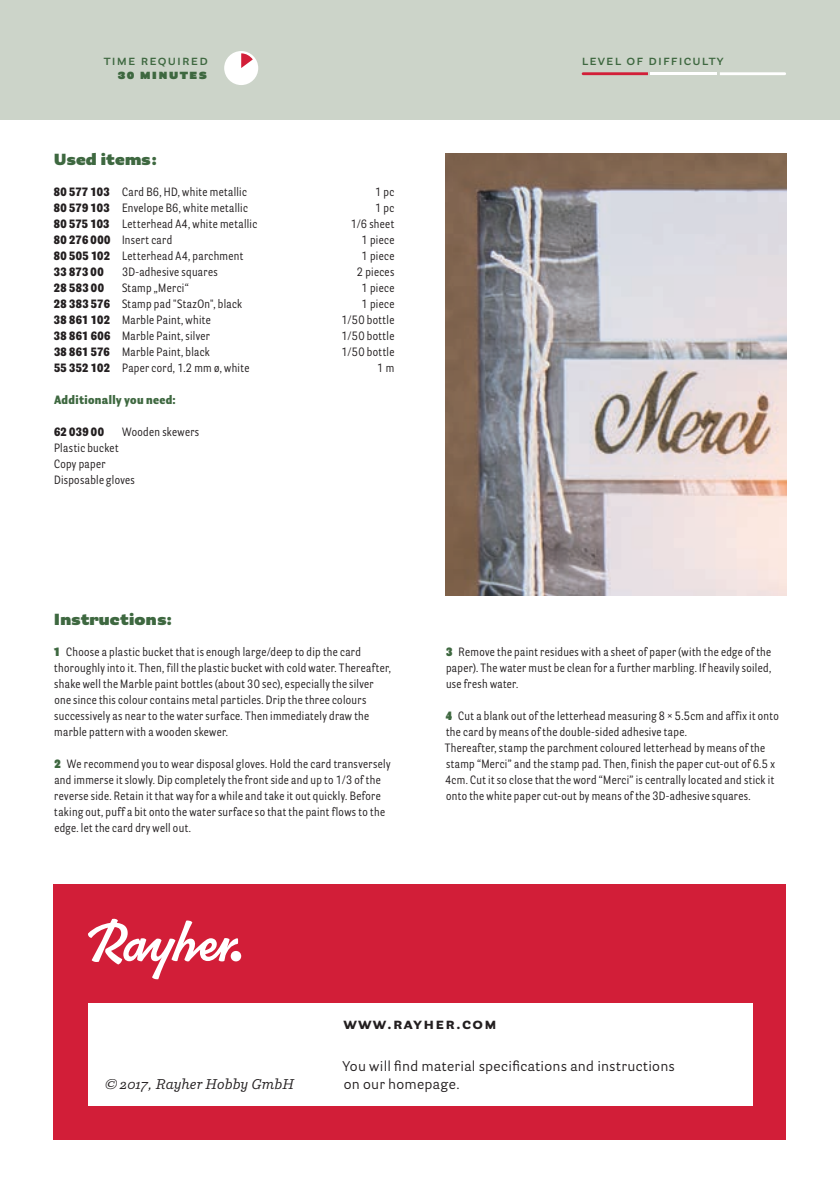
<style>
.page{position:relative;width:840px;height:1191px;background:#fff}
.page>*{position:absolute;margin:0;border:0;box-sizing:border-box;transform-origin:0 0}
.t1{font:900 16px "Parry Grotesque Pro";letter-spacing:.01em;color:#3e6840}
.t2{font:700 16px "Parry Grotesque Pro";letter-spacing:.08em;color:#231f20}
.t3{font:14px/18px "Parry Grotesque Pro";letter-spacing:.02em;color:#231f20}
.t4{font:600 14px "Parry Grotesque Pro";letter-spacing:.08em;color:#3e6840}
.t5{font:italic 14px "Parry Pro";letter-spacing:.01em;color:#231f20}
.t6{font:900 14px "Parry Grotesque Pro";letter-spacing:.08em;color:#3e6840}
.t7{font:12px/16px "Parry Grot Con Pro";letter-spacing:.03em;color:#231f20}
.t8{font:900 12px "Parry Grot Con Pro";letter-spacing:.03em;color:#231f20}
.t9{font:900 12px "Parry Grot Con Pro";letter-spacing:.03em;color:#3e6840}
.s1{font-weight:900}
.s2{font-weight:900;color:#3e6840}
</style>
<div class="page">
<div style="left:54px;top:884px;width:731px;height:256px;background:#d21e38"></div>
<div style="left:88px;top:1003px;width:663px;height:103px;background:#fff"></div>
<div style="left:0;top:0;width:839px;height:119px;background:#ccd4c9"></div>
<svg style="left:88px;top:918px;width:150px;height:61px"></svg>
<div style="left:230px;top:951px;width:11px;height:10px;background:#fff;border-radius:50%"></div>
<svg style="left:720px;top:72px;width:65px;height:3px"></svg>
<svg style="left:581px;top:72px;width:66px;height:3px"></svg>
<div style="left:224px;top:51px;width:34px;height:34px;background:#fff;border-radius:50%"></div>
<img style="left:445px;top:153px;width:340px;height:442px">
<svg style="left:241px;top:53px;width:12px;height:15px"></svg>
<hr style="left:650px;top:72px;width:66px;height:3px;background:#fff">
<p class="t4" style="left:104px;top:50px;width:105px">time required</p>
<p class="t4" style="left:581px;top:50px;width:143px">level of difficulty</p>
<p class="t6" style="left:118px;top:63px;width:91px">30 minutes</p>
<h1 class="t1" style="left:54px;top:148px;width:104px">Used items:</h1>
<p class="t7" style="left:54px;top:184px;width:194px"><span class="s1">80 577 103</span> Card B6, HD, white metallic</p>
<p class="t7" style="left:375px;top:184px;width:21px">1 pc</p>
<p class="t7" style="left:54px;top:200px;width:195px"><span class="s1">80 579 103</span> Envelope B6, white metallic</p>
<p class="t7" style="left:375px;top:200px;width:21px">1 pc</p>
<p class="t7" style="left:54px;top:216px;width:204px"><span class="s1">80 575 103</span> Letterhead A4, white metallic</p>
<p class="t7" style="left:350px;top:216px;width:45px">1/6 sheet</p>
<p class="t7" style="left:54px;top:232px;width:120px"><span class="s1">80 276 000</span> Insert card</p>
<p class="t7" style="left:361px;top:232px;width:34px">1 piece</p>
<p class="t7" style="left:54px;top:248px;width:191px"><span class="s1">80 505 102</span> Letterhead A4, parchment</p>
<p class="t7" style="left:361px;top:248px;width:34px">1 piece</p>
<p class="t8" style="left:54px;top:263px;width:51px">33 873 00</p>
<p class="t7" style="left:122px;top:264px;width:97px">3D-adhesive squares</p>
<p class="t7" style="left:356px;top:264px;width:39px">2 pieces</p>
<p class="t8" style="left:54px;top:279px;width:51px">28 583 00</p>
<p class="t7" style="left:122px;top:280px;width:68px">Stamp „Merci“</p>
<p class="t7" style="left:361px;top:280px;width:34px">1 piece</p>
<p class="t7" style="left:54px;top:296px;width:190px"><span class="s1">28 383 576</span> Stamp pad "StazOn", black</p>
<p class="t7" style="left:361px;top:296px;width:34px">1 piece</p>
<p class="t7" style="left:54px;top:312px;width:158px"><span class="s1">38 861 102</span> Marble Paint, white</p>
<p class="t7" style="left:341px;top:312px;width:54px">1/50 bottle</p>
<p class="t7" style="left:54px;top:328px;width:157px"><span class="s1">38 861 606</span> Marble Paint, silver</p>
<p class="t7" style="left:341px;top:328px;width:54px">1/50 bottle</p>
<p class="t7" style="left:54px;top:344px;width:157px"><span class="s1">38 861 576</span> Marble Paint, black</p>
<p class="t7" style="left:341px;top:344px;width:54px">1/50 bottle</p>
<p class="t7" style="left:54px;top:360px;width:197px"><span class="s1">55 352 102</span> Paper cord, 1.2 mm ø, white</p>
<p class="t7" style="left:377px;top:360px;width:19px">1 m</p>
<p class="t9" style="left:54px;top:391px;width:123px">Additionally you need:</p>
<p class="t8" style="left:54px;top:423px;width:51px">62 039 00</p>
<p class="t7" style="left:122px;top:424px;width:79px">Wooden skewers</p>
<p class="t7" style="left:54px;top:440px;width:82px">Plastic bucket<br>Copy paper<br>Disposable gloves</p>
<h1 class="t1" style="left:54px;top:607px;width:120px">Instructions:</h1>
<p class="t7" style="left:54px;top:643px;width:338px"><span class="s2">1</span> Choose a plastic bucket that is enough large/deep to dip the card thoroughly into it. Then, fill the plastic bucket with cold water. Thereafter, shake well the Marble paint bottles (about 30 sec), especially the silver one since this colour contains metal particles. Drip the three colours successively as near to the water surface. Then immediately draw the marble pattern with a wooden skewer.</p>
<p class="t7" style="left:54px;top:755px;width:337px"><span class="s2">2</span> We recommend you to wear disposal gloves. Hold the card transversely and immerse it slowly. Dip completely the front side and up to 1/3 of the reverse side. Retain it that way for a while and take it out quickly. Before taking out, puff a bit onto the water surface so that the paint flows to the edge. let the card dry well out.</p>
<p class="t7" style="left:446px;top:644px;width:326px;text-align:justify"><span class="s2">3</span> Remove the paint residues with a sheet of paper (with the edge of the paper). The water must be clean for a further marbling. If heavily soiled, use fresh water.</p>
<p class="t7" style="left:444px;top:708px;width:335px"><span class="s2">4</span> Cut a blank out of the letterhead measuring 8 × 5.5cm and affix it onto the card by means of the double-sided adhesive tape.<br>Thereafter, stamp the parchment coloured letterhead by means of the stamp “Merci” and the stamp pad. Then, finish the paper cut-out of 6.5 x 4cm. Cut it so close that the word “Merci” is centrally located and stick it onto the white paper cut-out by means of the 3D-adhesive squares.</p>
<p class="t5" style="left:105px;top:1074px;width:190px">© 2017, Rayher Hobby GmbH</p>
<h1 class="t2" style="left:343px;top:1012px;width:155px">www.rayher.com</h1>
<p class="t3" style="left:342px;top:1056px;width:334px">You will find material specifications and instructions on our homepage.</p>
</div>
